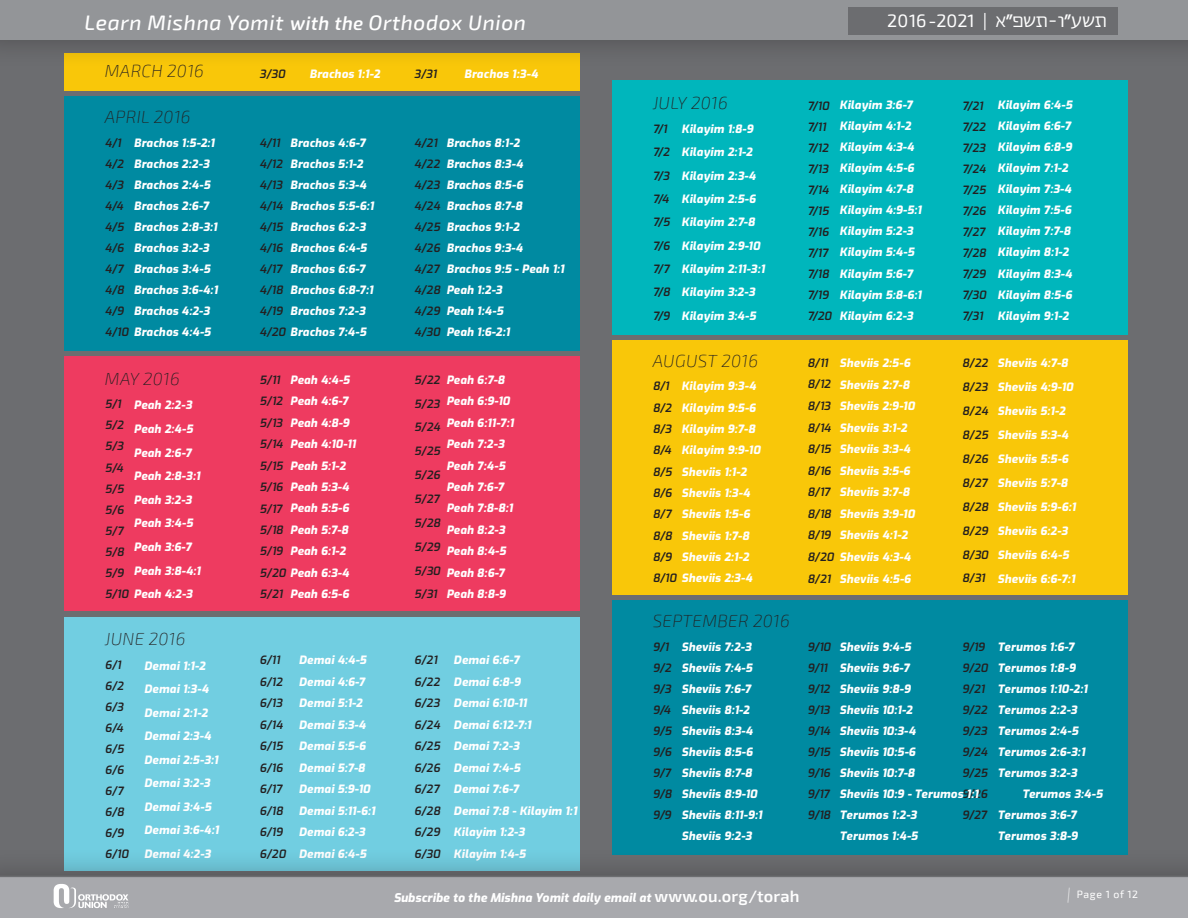
<style>
.page{position:relative;width:1188px;height:918px;background:#6c6d70}
.page>*{position:absolute;margin:0;border:0;box-sizing:border-box;transform-origin:0 0}
.t1{font:italic 500 21px "Exo 2";letter-spacing:.03em;color:#fff}
.t2{font:20.25px "Mplus 1 p";color:#fff}
.t3{font:18px "Exo 2";color:#fff}
.t4{font:italic 200 17.1px "Exo 2";letter-spacing:.02em;color:#231f20}
.t5{font:italic 800 12px "Exo";letter-spacing:.01em;color:#fff}
.t6{font:italic 800 11.4px/21px "Exo";letter-spacing:.02em;color:#fff}
.t7{font:italic 600 11.4px/21px "Exo";color:#231f20}
.t8{font:10.5px "Exo 2";letter-spacing:.06em;color:#fff}
.s1{font-family:"Exo";font-weight:600;font-size:18px}
.s2{font-weight:800;color:#fff}
.s3{font-family:"Exo 2";font-size:18px}
.s4{font-family:"Exo 2";font-weight:600;font-style:normal;font-size:16.5px}
.s5{font-weight:300;font-style:italic;font-size:15.75px}
</style>
<div class="page">
<div style="left:64px;top:53px;width:516px;height:38px;background:#f9c709"></div>
<div style="left:64px;top:97px;width:516px;height:254px;background:#008aa1"></div>
<div style="left:64px;top:356px;width:516px;height:254px;background:#ee3b60"></div>
<div style="left:64px;top:617px;width:516px;height:253px;background:#71cee1"></div>
<div style="left:612px;top:80px;width:516px;height:254px;background:#00b6bc"></div>
<div style="left:612px;top:341px;width:516px;height:254px;background:#f9c709"></div>
<div style="left:612px;top:601px;width:516px;height:254px;background:#008aa1"></div>
<div style="left:0;top:0;width:1188px;height:68px;background:#231f20;opacity:.4"></div>
<div style="left:0;top:0;width:1188px;height:40px;background:#939598"></div>
<div style="left:0;top:847px;width:1188px;height:71px;background:#231f20;opacity:.4"></div>
<div style="left:0;top:876px;width:1188px;height:42px;background:#a8a9ad"></div>
<img style="left:47px;top:878px;width:89px;height:36px">
<div style="left:848px;top:7px;width:270px;height:28px;background:#6c6d70"></div>
<h1 class="t1" style="left:85px;top:10px;width:443px">Learn Mishna Yomit <span class="s1">with the</span> Orthodox Union</h1>
<h3 class="t4" style="left:105px;top:61px;width:100px">MARCH 2016</h3>
<h3 class="t4" style="left:105px;top:107px;width:87px">APRIL 2016</h3>
<p class="t7" style="left:260px;top:62px;width:27px">3/30</p>
<p class="t6" style="left:309px;top:62px;width:72px">Brachos 1:1-2</p>
<p class="t7" style="left:414px;top:62px;width:24px">3/31</p>
<p class="t6" style="left:464px;top:62px;width:75px">Brachos 1:3-4</p>
<p class="t7" style="left:105px;top:132px;width:25px">4/1<br>4/2<br>4/3<br>4/4<br>4/5<br>4/6<br>4/7<br>4/8<br>4/9<br>4/10</p>
<p class="t7" style="left:260px;top:132px;width:108px">4/11<br>4/12<br>4/13<br>4/14<br>4/15<br>4/16<br>4/17<br>4/18<br>4/19<br>4/20 <span class="s2">Brachos 7:4-5</span></p>
<p class="t7" style="left:414px;top:132px;width:28px">4/21<br>4/22<br>4/23<br>4/24<br>4/25<br>4/26<br>4/27<br>4/28<br>4/29<br>4/30</p>
<p class="t6" style="left:134px;top:131px;width:85px">Brachos 1:5-2:1<br>Brachos 2:2-3<br>Brachos 2:4-5<br>Brachos 2:6-7<br>Brachos 2:8-3:1<br>Brachos 3:2-3<br>Brachos 3:4-5<br>Brachos 3:6-4:1<br>Brachos 4:2-3<br>Brachos 4:4-5</p>
<p class="t6" style="left:290px;top:131px;width:85px">Brachos 4:6-7<br>Brachos 5:1-2<br>Brachos 5:3-4<br>Brachos 5:5-6:1<br>Brachos 6:2-3<br>Brachos 6:4-5<br>Brachos 6:6-7<br>Brachos 6:8-7:1<br>Brachos 7:2-3</p>
<p class="t6" style="left:446px;top:131px;width:119px">Brachos 8:1-2<br>Brachos 8:3-4<br>Brachos 8:5-6<br>Brachos 8:7-8<br>Brachos 9:1-2<br>Brachos 9:3-4<br>Brachos 9:5 - Peah 1:1<br>Peah 1:2-3<br>Peah 1:4-5<br>Peah 1:6-2:1</p>
<h3 class="t4" style="left:105px;top:369px;width:76px">MAY 2016</h3>
<p class="t7" style="left:105px;top:393px;width:25px">5/1<br>5/2<br>5/3<br>5/4<br>5/5<br>5/6<br>5/7<br>5/8<br>5/9<br>5/10</p>
<p class="t6" style="left:134px;top:393px;width:68px;line-height:23.5px">Peah 2:2-3<br>Peah 2:4-5<br>Peah 2:6-7<br>Peah 2:8-3:1<br>Peah 3:2-3<br>Peah 3:4-5<br>Peah 3:6-7<br>Peah 3:8-4:1<br>Peah 4:2-3</p>
<h3 class="t4" style="left:105px;top:630px;width:82px">JUNE 2016</h3>
<p class="t7" style="left:260px;top:368px;width:91px;line-height:21.5px">5/11<br>5/12<br>5/13<br>5/14<br>5/15<br>5/16<br>5/17<br>5/18<br>5/19<br>5/20 <span class="s2">Peah 6:3-4<br></span>5/21</p>
<p class="t7" style="left:414px;top:367px;width:28px;line-height:23.9px;text-align:justify">5/22<br>5/23<br>5/24<br>5/25<br>5/26<br>5/27<br>5/28<br>5/29<br>5/30<br>5/31</p>
<p class="t6" style="left:446px;top:368px;width:69px;line-height:21.5px">Peah 6:7-8<br>Peah 6:9-10<br>Peah 6:11-7:1<br>Peah 7:2-3<br>Peah 7:4-5<br>Peah 7:6-7<br>Peah 7:8-8:1<br>Peah 8:2-3<br>Peah 8:4-5<br>Peah 8:6-7<br>Peah 8:8-9</p>
<p class="t6" style="left:290px;top:368px;width:67px;line-height:21.5px">Peah 4:4-5<br>Peah 4:6-7<br>Peah 4:8-9<br>Peah 4:10-11<br>Peah 5:1-2<br>Peah 5:3-4<br>Peah 5:5-6<br>Peah 5:7-8<br>Peah 6:1-2</p>
<p class="t6" style="left:290px;top:583px;width:60px">Peah 6:5-6</p>
<p class="t7" style="left:105px;top:654px;width:25px">6/1<br>6/2<br>6/3<br>6/4<br>6/5<br>6/6<br>6/7<br>6/8<br>6/9<br>6/10</p>
<p class="t7" style="left:260px;top:648px;width:28px;line-height:21.6px">6/11<br>6/12<br>6/13<br>6/14<br>6/15<br>6/16<br>6/17<br>6/18<br>6/19<br>6/20</p>
<p class="t7" style="left:414px;top:648px;width:28px;line-height:21.6px">6/21<br>6/22<br>6/23<br>6/24<br>6/25<br>6/26<br>6/27<br>6/28<br>6/29<br>6/30</p>
<p class="t6" style="left:144px;top:653px;width:76px;line-height:23.5px">Demai 1:1-2<br>Demai 1:3-4<br>Demai 2:1-2<br>Demai 2:3-4<br>Demai 2:5-3:1<br>Demai 3:2-3<br>Demai 3:4-5<br>Demai 3:6-4:1<br>Demai 4:2-3</p>
<p class="t6" style="left:299px;top:648px;width:78px;line-height:21.6px">Demai 4:4-5<br>Demai 4:6-7<br>Demai 5:1-2<br>Demai 5:3-4<br>Demai 5:5-6<br>Demai 5:7-8<br>Demai 5:9-10<br>Demai 5:11-6:1<br>Demai 6:2-3<br>Demai 6:4-5</p>
<p class="t6" style="left:454px;top:648px;width:125px;line-height:21.6px">Demai 6:6-7<br>Demai 6:8-9<br>Demai 6:10-11<br>Demai 6:12-7:1<br>Demai 7:2-3<br>Demai 7:4-5<br>Demai 7:6-7<br>Demai 7:8 - Kilayim 1:1<br>Kilayim 1:2-3<br>Kilayim 1:4-5</p>
<h3 class="t3" style="left:887px;top:10px;width:89px">2016-2021</h3>
<h2 class="t2" style="left:983px;top:5px;width:126px">שפ‘ ‘א<span class="s3">|</span> ת שע‘ ‘ ו- ת</h2>
<h3 class="t4" style="left:653px;top:93px;width:76px">JULY 2016</h3>
<p class="t7" style="left:653px;top:116px;width:19px;line-height:23.4px">7/1<br>7/2<br>7/3<br>7/4<br>7/5<br>7/6<br>7/7<br>7/8<br>7/9</p>
<p class="t6" style="left:682px;top:116px;width:85px;line-height:23.4px">Kilayim 1:8-9<br>Kilayim 2:1-2<br>Kilayim 2:3-4<br>Kilayim 2:5-6<br>Kilayim 2:7-8<br>Kilayim 2:9-10<br>Kilayim 2:11-3:1<br>Kilayim 3:2-3<br>Kilayim 3:4-5</p>
<h3 class="t4" style="left:653px;top:351px;width:107px">AUGUST 2016</h3>
<p class="t7" style="left:653px;top:375px;width:101px">8/1<br>8/2<br>8/3<br>8/4<br>8/5<br>8/6<br>8/7<br>8/8<br>8/9<br>8/10 <span class="s2">Sheviis 2:3-4</span></p>
<p class="t6" style="left:682px;top:375px;width:80px">Kilayim 9:3-4<br>Kilayim 9:5-6<br>Kilayim 9:7-8<br>Kilayim 9:9-10<br>Sheviis 1:1-2<br>Sheviis 1:3-4<br>Sheviis 1:5-6<br>Sheviis 1:7-8<br>Sheviis 2:1-2</p>
<h3 class="t4" style="left:653px;top:611px;width:138px">SEPTEMBER 2016</h3>
<p class="t6" style="left:840px;top:93px;width:83px">Kilayim 3:6-7<br>Kilayim 4:1-2<br>Kilayim 4:3-4<br>Kilayim 4:5-6<br>Kilayim 4:7-8<br>Kilayim 4:9-5:1<br>Kilayim 5:2-3<br>Kilayim 5:4-5<br>Kilayim 5:6-7<br>Kilayim 5:8-6:1<br>Kilayim 6:2-3</p>
<p class="t6" style="left:998px;top:93px;width:76px">Kilayim 6:4-5<br>Kilayim 6:6-7<br>Kilayim 6:8-9<br>Kilayim 7:1-2<br>Kilayim 7:3-4<br>Kilayim 7:5-6<br>Kilayim 7:7-8<br>Kilayim 8:1-2<br>Kilayim 8:3-4<br>Kilayim 8:5-6<br>Kilayim 9:1-2</p>
<p class="t7" style="left:807px;top:94px;width:26px">7/10<br>7/11<br>7/12<br>7/13<br>7/14<br>7/15<br>7/16<br>7/17<br>7/18<br>7/19<br>7/20</p>
<p class="t7" style="left:962px;top:94px;width:26px">7/21<br>7/22<br>7/23<br>7/24<br>7/25<br>7/26<br>7/27<br>7/28<br>7/29<br>7/30<br>7/31</p>
<p class="t7" style="left:807px;top:351px;width:28px;line-height:21.6px">8/11<br>8/12<br>8/13<br>8/14<br>8/15<br>8/16<br>8/17<br>8/18<br>8/19<br>8/20<br>8/21</p>
<p class="t7" style="left:962px;top:350px;width:28px;line-height:24px;text-align:justify">8/22<br>8/23<br>8/24<br>8/25<br>8/26<br>8/27<br>8/28<br>8/29<br>8/30<br>8/31</p>
<p class="t6" style="left:840px;top:351px;width:77px;line-height:21.6px">Sheviis 2:5-6<br>Sheviis 2:7-8<br>Sheviis 2:9-10<br>Sheviis 3:1-2<br>Sheviis 3:3-4<br>Sheviis 3:5-6<br>Sheviis 3:7-8<br>Sheviis 3:9-10<br>Sheviis 4:1-2<br>Sheviis 4:3-4<br>Sheviis 4:5-6</p>
<p class="t6" style="left:998px;top:350px;width:80px;line-height:24px">Sheviis 4:7-8<br>Sheviis 4:9-10<br>Sheviis 5:1-2<br>Sheviis 5:3-4<br>Sheviis 5:5-6<br>Sheviis 5:7-8<br>Sheviis 5:9-6:1<br>Sheviis 6:2-3<br>Sheviis 6:4-5<br>Sheviis 6:6-7:1</p>
<p class="t7" style="left:653px;top:636px;width:20px">9/1<br>9/2<br>9/3<br>9/4<br>9/5<br>9/6<br>9/7<br>9/8<br>9/9</p>
<p class="t7" style="left:807px;top:636px;width:25px">9/10<br>9/11<br>9/12<br>9/13<br>9/14<br>9/15<br>9/16<br>9/17<br>9/18</p>
<p class="t7" style="left:962px;top:636px;width:27px">9/19<br>9/20<br>9/21<br>9/22<br>9/23<br>9/24<br>9/25<br>9/26<br>9/27</p>
<p class="t6" style="left:682px;top:636px;width:82px">Sheviis 7:2-3<br>Sheviis 7:4-5<br>Sheviis 7:6-7<br>Sheviis 8:1-2<br>Sheviis 8:3-4<br>Sheviis 8:5-6<br>Sheviis 8:7-8<br>Sheviis 8:9-10<br>Sheviis 8:11-9:1<br>Sheviis 9:2-3</p>
<p class="t6" style="left:840px;top:636px;width:140px">Sheviis 9:4-5<br>Sheviis 9:6-7<br>Sheviis 9:8-9<br>Sheviis 10:1-2<br>Sheviis 10:3-4<br>Sheviis 10:5-6<br>Sheviis 10:7-8<br>Sheviis 10:9 - Terumos 1:1<br>Terumos 1:2-3<br>Terumos 1:4-5</p>
<p class="t6" style="left:998px;top:636px;width:78px">Terumos 1:6-7</p>
<p class="t6" style="left:998px;top:657px;width:79px">Terumos 1:8-9</p>
<p class="t6" style="left:998px;top:678px;width:91px">Terumos 1:10-2:1</p>
<p class="t6" style="left:998px;top:699px;width:81px">Terumos 2:2-3</p>
<p class="t6" style="left:998px;top:720px;width:82px">Terumos 2:4-5</p>
<p class="t6" style="left:998px;top:741px;width:89px">Terumos 2:6-3:1</p>
<p class="t6" style="left:998px;top:762px;width:81px">Terumos 3:2-3</p>
<p class="t6" style="left:1022px;top:783px;width:82px">Terumos 3:4-5</p>
<p class="t6" style="left:998px;top:804px;width:81px">Terumos 3:6-7</p>
<p class="t6" style="left:998px;top:825px;width:82px">Terumos 3:8-9</p>
<p class="t5" style="left:394px;top:888px;width:408px">Subscribe to the Mishna Yomit daily email at <span class="s4">www.ou.org/torah</span></p>
<p class="t8" style="left:1068px;top:889px;width:72px"><span class="s5">|</span> Page 1 of 12</p>
</div>
